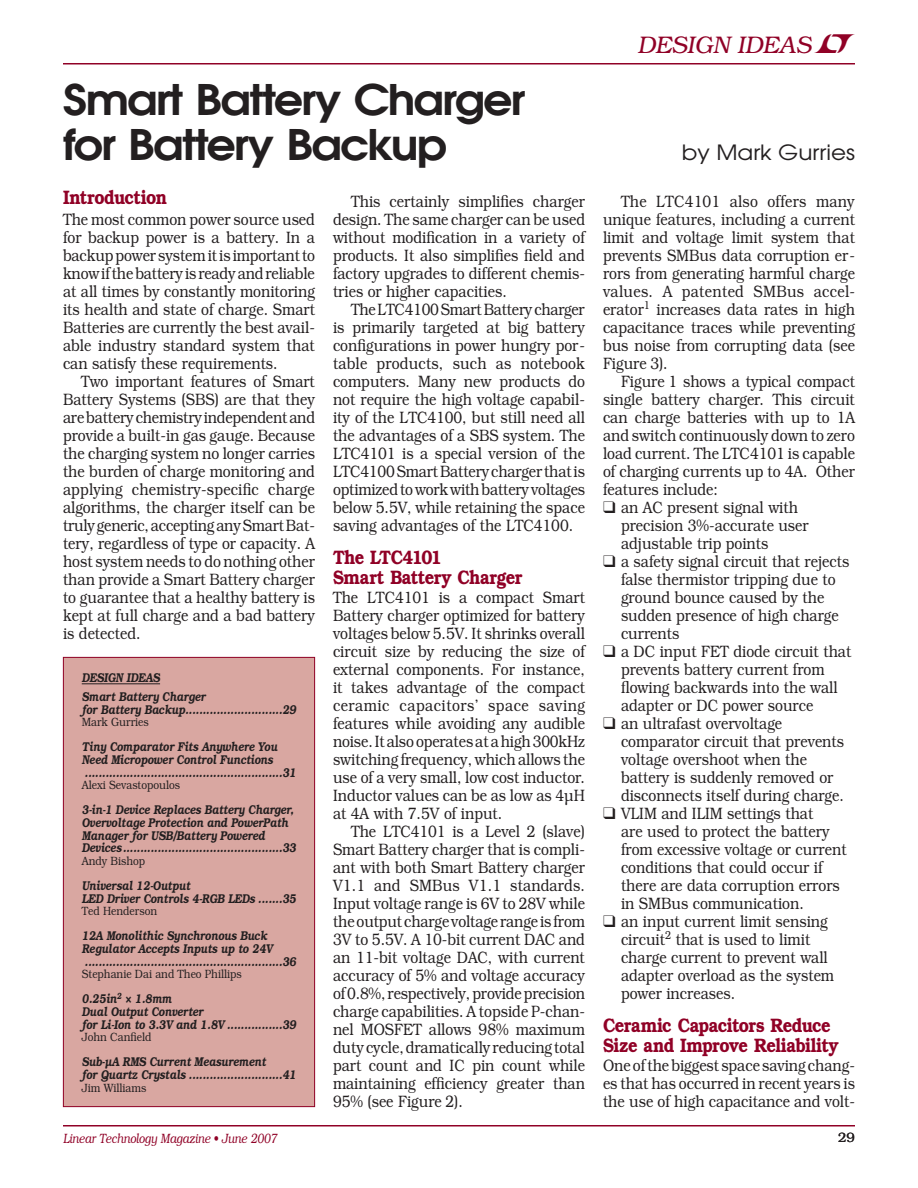
<style>
.page{position:relative;width:918px;height:1188px;background:#fff}
.page>*{position:absolute;margin:0;border:0;box-sizing:border-box;transform-origin:0 0}
.t1{font:600 42px/45px "Avant Garde";letter-spacing:-.04em;color:#231f20;scale:1.1 1}
.t2{font:italic 300 24px "Bookman";color:#900126}
.t3{font:21px "Avant Garde";color:#231f20;scale:1.1 1}
.t4{font:600 19.5px/19.5px "Bookman";letter-spacing:-.03em;color:#900126;scale:.85 1}
.t5{font:300 16.5px/18px "Bookman";color:#231f20;text-align:justify;scale:.85 1}
.t6{font:italic 300 13.5px "Bookman";color:#900126;scale:.8 1}
.t7{font:300 13.5px "Bookman";color:#231f20}
.t8{font:italic 600 12.75px/12.8px "Bookman";color:#231f20;scale:.8 1}
.t9{font:300 12px "Bookman";color:#231f20;scale:.85 1}
</style>
<div class="page">
<hr style="left:63px;top:1125px;width:792px;height:1px;background:#900126">
<hr style="left:63px;top:63px;width:792px;height:1px;background:#900126">
<div style="left:63px;top:657px;width:252px;height:450px;background:#d9a7a1"></div>
<hr style="left:82px;top:683px;width:78px;height:1px;background:#231f20">
<div style="left:63px;top:657px;width:252px;height:450px;border:1px solid #900126"></div>
<h1 class="t1" style="left:63px;top:76px;width:422px">Smart Battery Charger for Battery Backup</h1>
<p class="t4" style="left:63px;top:187px;width:124px">Introduction</p>
<p class="t5" style="left:63px;top:210px;width:298px">The most common power source used for backup power is a battery. In a backup power system it is important to know if the battery is ready and reliable at all times by constantly monitoring its health and state of charge. Smart Batteries are currently the best avail&shy;able industry standard system that can satisfy these requirements.</p>
<p class="t5" style="left:63px;top:372px;width:298px;text-indent:18px">Two important features of Smart Battery Systems (SBS) are that they are battery chemistry independent and provide a built-in gas gauge. Because the charging system no longer carries the burden of charge monitoring and applying chemistry-specific charge algorithms, the charger itself can be truly generic, accepting any Smart Bat&shy;tery, regardless of type or capacity. A host system needs to do nothing other than provide a Smart Battery charger to guarantee that a healthy battery is kept at full charge and a bad battery is detected.</p>
<p class="t8" style="left:82px;top:668px;width:156px;line-height:18.8px">Design Ideas<br>Smart Battery Charger</p>
<p class="t8" style="left:82px;top:703px;width:270px">for Battery Backup............................29</p>
<p class="t9" style="left:82px;top:715px;width:80px">Mark Gurries</p>
<p class="t8" style="left:82px;top:740px;width:270px">Tiny Comparator Fits Anywhere You<br>Need Micropower Control Functions .........................................................31</p>
<p class="t9" style="left:82px;top:778px;width:117px">Alexi Sevastopoulos</p>
<p class="t8" style="left:82px;top:803px;width:270px">3-in-1 Device Replaces Battery Charger, Overvoltage Protection and PowerPath Manager for USB/Battery Powered Devices..............................................33</p>
<p class="t9" style="left:82px;top:854px;width:76px">Andy Bishop</p>
<p class="t8" style="left:82px;top:879px;width:270px">Universal 12-Output<br>LED Driver Controls 4-RGB LEDs .......35</p>
<p class="t9" style="left:82px;top:904px;width:90px">Ted Henderson</p>
<p class="t8" style="left:82px;top:929px;width:270px">12A Monolithic Synchronous Buck<br>Regulator Accepts Inputs up to 24V .........................................................36</p>
<p class="t9" style="left:82px;top:967px;width:190px">Stephanie Dai and Theo Phillips</p>
<p class="t8" style="left:82px;top:992px;width:270px">0.25in<sup>2</sup> × 1.8mm<br>Dual Output Converter<br>for Li-Ion to 3.3V and 1.8V ................39</p>
<p class="t9" style="left:82px;top:1030px;width:84px">John Canfield</p>
<p class="t8" style="left:82px;top:1055px;width:270px">Sub-µA RMS Current Measurement<br>for Quartz Crystals ...........................41</p>
<p class="t9" style="left:82px;top:1081px;width:78px">Jim Williams</p>
<p class="t5" style="left:333px;top:192px;width:298px;text-indent:18px">This certainly simplifies charger design. The same charger can be used without modification in a variety of products. It also simplifies field and factory upgrades to different chemis&shy;tries or higher capacities.</p>
<p class="t5" style="left:333px;top:300px;width:298px;text-indent:18px">The LTC4100 Smart Battery charger is primarily targeted at big battery configurations in power hungry por&shy;table products, such as notebook computers. Many new products do not require the high voltage capabil&shy;ity of the LTC4100, but still need all the advantages of a SBS system. The LTC4101 is a special version of the LTC4100 Smart Battery charger that is optimized to work with battery voltages below 5.5V, while retaining the space saving advantages of the LTC4100.</p>
<p class="t4" style="left:333px;top:548px;width:224px">The LTC4101<br>Smart Battery Charger</p>
<p class="t5" style="left:333px;top:588px;width:298px">The LTC4101 is a compact Smart Battery charger optimized for battery voltages below 5.5V. It shrinks overall circuit size by reducing the size of external components. For instance, it takes advantage of the compact ceramic capacitors’ space saving features while avoiding any audible noise. It also operates at a high 300kHz switching frequency, which allows the use of a very small, low cost inductor.<br>Inductor values can be as low as 4µH at 4A with 7.5V of input.</p>
<p class="t5" style="left:333px;top:822px;width:298px;text-indent:18px">The LTC4101 is a Level 2 (slave)<br>Smart Battery charger that is compli&shy;ant with both Smart Battery charger V1.1 and SMBus V1.1 standards.<br>Input voltage range is 6V to 28V while the output charge voltage range is from 3V to 5.5V. A 10-bit current DAC and an 11-bit voltage DAC, with current accuracy of 5% and voltage accuracy of 0.8%, respectively, provide precision charge capabilities. A topside P-chan&shy;nel MOSFET allows 98% maximum duty cycle, dramatically reducing total part count and IC pin count while maintaining efficiency greater than 95% (see Figure 2).</p>
<h2 class="t2" style="left:637px;top:31px;width:175px">DESIGN IDEAS</h2>
<p class="t3" style="left:682px;top:139px;width:159px">by Mark Gurries</p>
<p class="t5" style="left:603px;top:192px;width:298px;text-indent:18px">The LTC4101 also offers many unique features, including a current limit and voltage limit system that prevents SMBus data corruption er&shy;rors from generating harmful charge values. A patented SMBus accel&shy;erator<sup>1</sup> increases data rates in high capacitance traces while preventing bus noise from corrupting data (see Figure 3).</p>
<p class="t5" style="left:603px;top:372px;width:298px;text-indent:18px">Figure 1 shows a typical compact single battery charger. This circuit can charge batteries with up to 1A and switch continuously down to zero load current. The LTC4101 is capable of charging currents up to 4A. Other features include:</p>
<p class="t5" style="left:621px;top:498px;width:222px;text-align:left;text-indent:-18px">❑ an AC present signal with precision 3%-accurate user adjustable trip points</p>
<p class="t5" style="left:621px;top:552px;width:270px;text-align:left;text-indent:-18px">❑ a safety signal circuit that rejects false thermistor tripping due to ground bounce caused by the sudden presence of high charge currents</p>
<p class="t5" style="left:621px;top:642px;width:273px;text-align:left;text-indent:-18px">❑ a DC input FET diode circuit that prevents battery current from flowing backwards into the wall adapter or DC power source</p>
<p class="t5" style="left:621px;top:714px;width:264px;text-align:left;text-indent:-18px">❑ an ultrafast overvoltage comparator circuit that prevents voltage overshoot when the battery is suddenly removed or disconnects itself during charge.</p>
<p class="t5" style="left:621px;top:804px;width:267px;text-align:left;text-indent:-18px">❑ VLIM and ILIM settings that<br>are used to protect the battery from excessive voltage or current conditions that could occur if there are data corruption errors in SMBus communication.</p>
<p class="t5" style="left:621px;top:912px;width:252px;text-align:left;text-indent:-18px">❑ an input current limit sensing circuit<sup>2</sup> that is used to limit charge current to prevent wall adapter overload as the system power increases.</p>
<p class="t4" style="left:603px;top:1016px;width:279px">Ceramic Capacitors Reduce<br>Size and Improve Reliability</p>
<p class="t5" style="left:603px;top:1056px;width:298px">One of the biggest space saving chang&shy;es that has occurred in recent years is the use of high capacitance and volt-</p>
<p class="t6" style="left:63px;top:1131px;width:269px">Linear Technology Magazine • June 2007</p>
<p class="t7" style="left:838px;top:1130px;width:18px">29</p>
</div>
